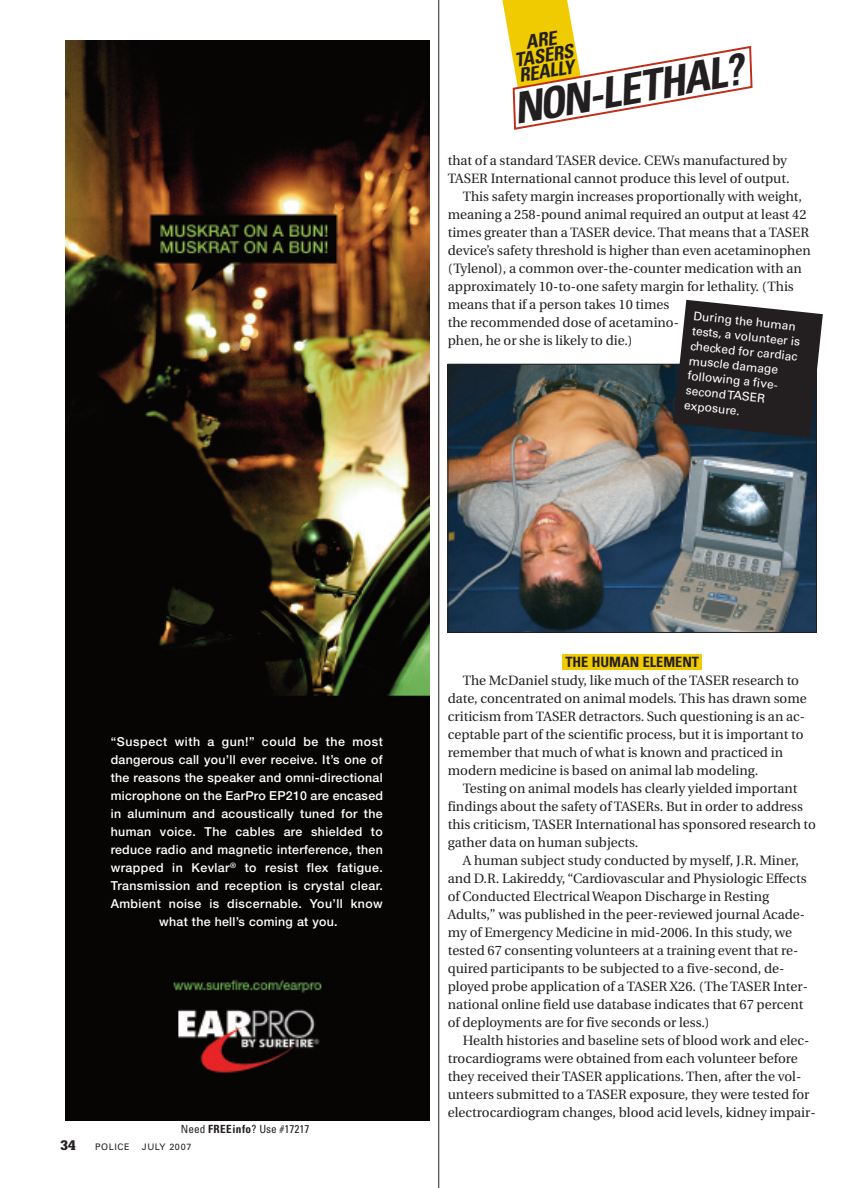
<style>
.page{position:relative;width:864px;height:1188px;background:#fff}
.page>*{position:absolute;margin:0;border:0;box-sizing:border-box;transform-origin:0 0}
.t1{font:italic 700 condensed 42.75px "Univers";color:#231f20}
.t2{font:italic 700 condensed 19.05px/15.8px "Univers";color:#231f20;text-align:center}
.t3{font:700 condensed 14.25px "Univers";color:#231f20}
.t4{font:13.5px/18px "Utopia";color:#231f20}
.t5{font:900 13.5px "Glypha";color:#231f20}
.t6{font:12.3px/18px "Helvetica Neue Medium+PMYQMV";letter-spacing:.035em;color:#fff;text-align:center}
.t7{font:12px/15px "Univers";color:#fff}
.t8{font:condensed 11.25px "Univers";color:#231f20}
.t9{font:9px "Univers";letter-spacing:.065em;color:#231f20}
.s1{font-weight:700}
</style>
<div class="page">
<svg style="left:65px;top:41px;width:364px;height:1079px;background:#291f13"></svg>
<hr style="left:438px;top:0;width:1px;height:1188px;background:#231f20">
<svg style="left:502px;top:0;width:251px;height:130px"></svg>
<img style="left:450px;top:366px;width:365px;height:265px">
<div style="left:448px;top:364px;width:369px;height:269px;border:1px solid #231f20"></div>
<svg style="left:673px;top:300px;width:150px;height:138px;background:#393638"></svg>
<div style="left:563px;top:654px;width:139px;height:16px;background:#f0cb02"></div>
<h2 class="t2" style="left:511px;top:39px;width:61px;rotate:-10deg">ARE<br>TASERS<br>REALLY</h2>
<h1 class="t1" style="left:511px;top:94px;width:234px;rotate:-10deg">NON-LETHAL?</h1>
<p class="t4" style="left:448px;top:153px;width:341px">that of a standard TASER device. CEWs manufactured by</p>
<p class="t4" style="left:448px;top:171px;width:343px">TASER International cannot produce this level of output.</p>
<p class="t4" style="left:463px;top:189px;width:341px">This safety margin increases proportionally with weight,</p>
<p class="t4" style="left:448px;top:207px;width:360px">meaning a 258-pound animal required an output at least 42</p>
<p class="t4" style="left:448px;top:225px;width:363px">times greater than a TASER device. That means that a TASER</p>
<p class="t4" style="left:448px;top:243px;width:364px">device’s safety threshold is higher than even acetaminophen</p>
<p class="t4" style="left:448px;top:261px;width:356px">(Tylenol), a common over-the-counter medication with an</p>
<p class="t4" style="left:448px;top:279px;width:348px">approximately 10-to-one safety margin for lethality. (This</p>
<p class="t4" style="left:448px;top:297px;width:223px">means that if a person takes 10 times</p>
<p class="t4" style="left:448px;top:315px;width:233px">the recommended dose of acetamino-</p>
<p class="t4" style="left:448px;top:333px;width:186px">phen, he or she is likely to die.)</p>
<p class="t7" style="left:694px;top:309px;width:110px;rotate:6deg">During the human tests, a volunteer is</p>
<p class="t7" style="left:690px;top:354px;width:91px;rotate:6deg">muscle damage</p>
<p class="t7" style="left:691px;top:339px;width:109px;rotate:6deg">checked for cardiac</p>
<p class="t7" style="left:688px;top:369px;width:94px;rotate:6deg">following a five&shy;secondTASER exposure.</p>
<p class="t6" style="left:111px;top:734px;width:274px">“Suspect with a gun!” could be the most dangerous call you’ll ever receive. It’s one of the reasons the speaker and omni-directional microphone on the EarPro EP210 are encased in aluminum and acoustically tuned for the human voice. The cables are shielded to reduce radio and magnetic interference, then wrapped in Kevlar<sup>®</sup> to resist flex fatigue.<br>Transmission and reception is crystal clear.<br>Ambient noise is discernable. You’ll know what the hell’s coming at you.</p>
<p class="t8" style="left:181px;top:1125px;width:130px">Need <span class="s1">FREEinfo</span>? Use #17217</p>
<p class="t5" style="left:60px;top:1140px;width:17px">34</p>
<p class="t9" style="left:95px;top:1144px;width:36px">POLICE</p>
<p class="t9" style="left:142px;top:1144px;width:51px">JULY 2007</p>
<p class="t3" style="left:565px;top:657px;width:135px">THE HUMAN ELEMENT</p>
<p class="t4" style="left:448px;top:673px;width:361px;text-indent:15px">The McDaniel study, like much of the TASER research to date, concentrated on animal models. This has drawn some criticism from TASER detractors. Such questioning is an ac&shy;ceptable part of the scientific process, but it is important to remember that much of what is known and practiced in modern medicine is based on animal lab modeling.</p>
<p class="t4" style="left:448px;top:781px;width:370px;text-indent:15px">Testing on animal models has clearly yielded important findings about the safety of TASERs. But in order to address this criticism, TASER International has sponsored research to gather data on human subjects.</p>
<p class="t4" style="left:448px;top:853px;width:362px;text-indent:15px">A human subject study conducted by myself, J.R. Miner, and D.R. Lakireddy, “Cardiovascular and Physiologic Effects of Conducted Electrical Weapon Discharge in Resting Adults,” was published in the peer-reviewed journal Acade&shy;my of Emergency Medicine in mid-2006. In this study, we tested 67 consenting volunteers at a training event that re&shy;quired participants to be subjected to a five-second, de&shy;ployed probe application of a TASER X26. (The TASER Inter&shy;national online field use database indicates that 67 percent of deployments are for five seconds or less.)</p>
<p class="t4" style="left:448px;top:1033px;width:370px;text-indent:15px">Health histories and baseline sets of blood work and elec&shy;trocardiograms were obtained from each volunteer before they received their TASER applications. Then, after the vol&shy;unteers submitted to a TASER exposure, they were tested for electrocardiogram changes, blood acid levels, kidney impair-</p>
</div>
